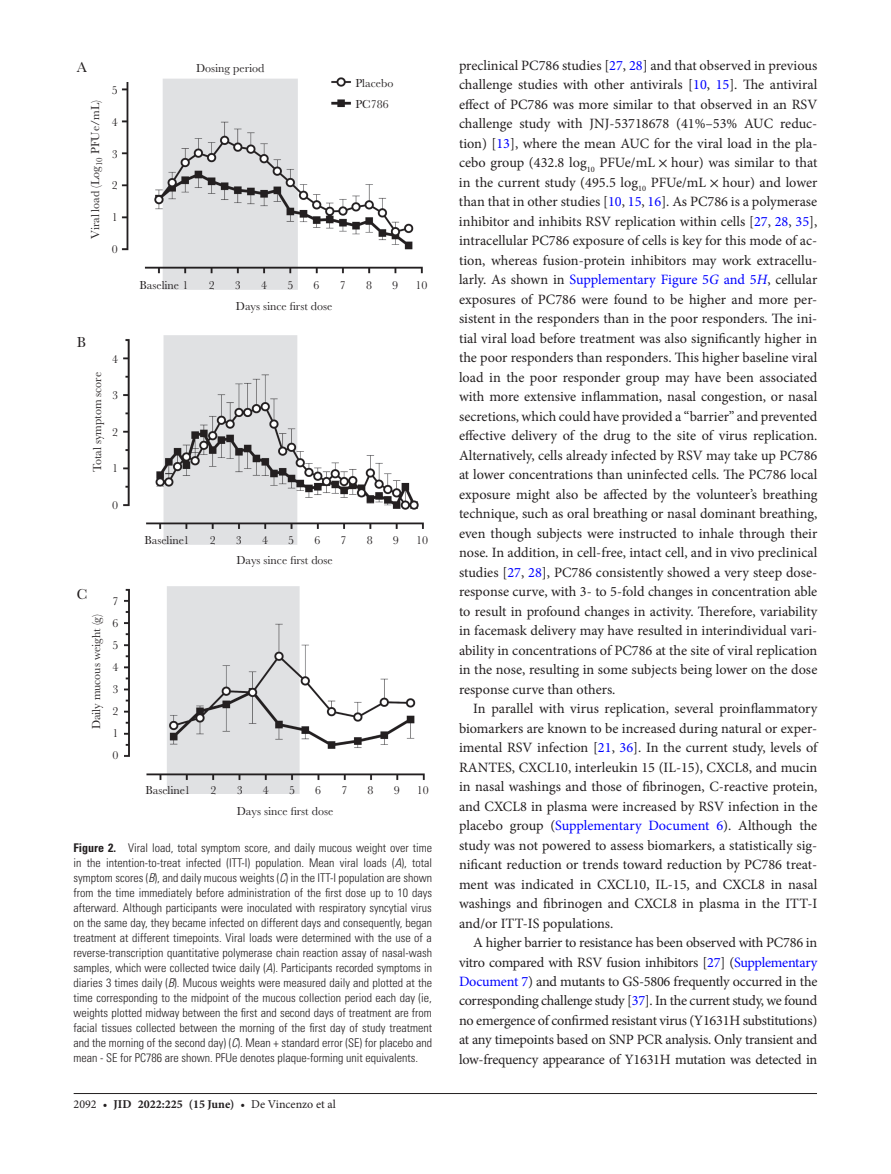
<style>
.page{position:relative;width:891px;height:1174px;background:#fff}
.page>*{position:absolute;margin:0;border:0;box-sizing:border-box;transform-origin:0 0}
.t1{font:15px "Baskerville MT Std";color:#231f20}
.t2{font:14.25px/19.5px "Minion Pro";letter-spacing:-.01em;color:#231f20;text-align:justify}
.t3{font:300 condensed 12px/15px "Univers LT Std";color:#231f20;text-align:justify}
.t4{font:12px/21.3px "Baskerville MT Std";color:#231f20}
.t5{font:12px "Minion Pro";color:#231f20}
.s1{font-weight:700}
.s2{font-style:italic}
.s3{color:#00f}
.s4{font-family:"STIX General"}
.s5{font-style:italic;color:#00f}
</style>
<div class="page">
<hr style="left:74px;top:1093px;width:743px;height:1px;background:#231f20">
<img style="left:121px;top:78px;width:301px;height:211px">
<img style="left:124px;top:586px;width:300px;height:208px">
<img style="left:123px;top:336px;width:300px;height:209px">
<p class="t1" style="left:77px;top:58px;width:12px">A</p>
<p class="t4" style="left:85px;top:239px;width:140px;rotate:-90deg">Viral load (Log<sub>10</sub> PFUe/mL)</p>
<p class="t4" style="left:112px;top:80px;width:7px">5</p>
<p class="t4" style="left:112px;top:111px;width:7px">4</p>
<p class="t4" style="left:112px;top:143px;width:7px">3</p>
<p class="t4" style="left:112px;top:175px;width:7px">2</p>
<p class="t4" style="left:112px;top:207px;width:7px">1</p>
<p class="t4" style="left:112px;top:238px;width:7px">0</p>
<p class="t1" style="left:77px;top:334px;width:11px">B</p>
<p class="t4" style="left:87px;top:472px;width:102px;rotate:-90deg">Total symptom score</p>
<p class="t4" style="left:112px;top:348px;width:7px">4</p>
<p class="t4" style="left:112px;top:385px;width:7px">3</p>
<p class="t4" style="left:112px;top:421px;width:7px">2</p>
<p class="t4" style="left:112px;top:458px;width:7px">1</p>
<p class="t4" style="left:112px;top:494px;width:7px">0</p>
<p class="t1" style="left:77px;top:586px;width:12px">C</p>
<p class="t4" style="left:86px;top:729px;width:117px;rotate:-90deg">Daily mucous weight (g)</p>
<p class="t4" style="left:113px;top:591px;width:7px">7</p>
<p class="t4" style="left:113px;top:613px;width:7px">6</p>
<p class="t4" style="left:113px;top:635px;width:7px">5</p>
<p class="t4" style="left:113px;top:657px;width:7px">4</p>
<p class="t4" style="left:113px;top:679px;width:7px">3</p>
<p class="t4" style="left:113px;top:701px;width:7px">2</p>
<p class="t4" style="left:113px;top:723px;width:7px">1</p>
<p class="t4" style="left:113px;top:745px;width:7px">0</p>
<p class="t4" style="left:196px;top:57px;width:70px">Dosing period</p>
<p class="t4" style="left:356px;top:72px;width:39px">Placebo<br>PC786</p>
<p class="t4" style="left:139px;top:274px;width:51px">Baseline 1</p>
<p class="t4" style="left:209px;top:274px;width:7px">2</p>
<p class="t4" style="left:235px;top:274px;width:7px">3</p>
<p class="t4" style="left:261px;top:274px;width:7px">4</p>
<p class="t4" style="left:287px;top:274px;width:7px">5</p>
<p class="t4" style="left:314px;top:274px;width:7px">6</p>
<p class="t4" style="left:340px;top:274px;width:7px">7</p>
<p class="t4" style="left:366px;top:274px;width:7px">8</p>
<p class="t4" style="left:392px;top:274px;width:7px">9</p>
<p class="t4" style="left:415px;top:274px;width:13px">10</p>
<p class="t4" style="left:236px;top:296px;width:98px">Days since first dose</p>
<p class="t4" style="left:144px;top:529px;width:47px">Baseline1</p>
<p class="t4" style="left:210px;top:529px;width:7px">2</p>
<p class="t4" style="left:236px;top:529px;width:7px">3</p>
<p class="t4" style="left:262px;top:529px;width:7px">4</p>
<p class="t4" style="left:288px;top:529px;width:7px">5</p>
<p class="t4" style="left:314px;top:529px;width:7px">6</p>
<p class="t4" style="left:341px;top:529px;width:7px">7</p>
<p class="t4" style="left:367px;top:529px;width:7px">8</p>
<p class="t4" style="left:393px;top:529px;width:7px">9</p>
<p class="t4" style="left:416px;top:529px;width:13px">10</p>
<p class="t4" style="left:236px;top:550px;width:98px">Days since first dose</p>
<p class="t4" style="left:145px;top:780px;width:47px">Baseline1</p>
<p class="t4" style="left:211px;top:780px;width:7px">2</p>
<p class="t4" style="left:237px;top:780px;width:7px">3</p>
<p class="t4" style="left:263px;top:780px;width:7px">4</p>
<p class="t4" style="left:289px;top:780px;width:7px">5</p>
<p class="t4" style="left:315px;top:780px;width:7px">6</p>
<p class="t4" style="left:341px;top:780px;width:7px">7</p>
<p class="t4" style="left:368px;top:780px;width:7px">8</p>
<p class="t4" style="left:394px;top:780px;width:7px">9</p>
<p class="t4" style="left:417px;top:780px;width:13px">10</p>
<p class="t4" style="left:237px;top:801px;width:98px">Days since first dose</p>
<p class="t3" style="left:74px;top:840px;width:360px"><span class="s1">Figure 2.</span> Viral load, total symptom score, and daily mucous weight over time in the intention-to-treat infected (ITT-I) population. Mean viral loads (<span class="s2">A</span>), total symptom scores (<span class="s2">B</span>), and daily mucous weights (<span class="s2">C</span>) in the ITT-I population are shown from the time immediately before administration of the first dose up to 10 days afterward. Although participants were inoculated with respiratory syncytial virus on the same day, they became infected on different days and consequently, began treatment at different timepoints. Viral loads were determined with the use of a reverse-transcription quantitative polymerase chain reaction assay of nasal-wash samples, which were collected twice daily (<span class="s2">A</span>). Participants recorded symptoms in diaries 3 times daily (<span class="s2">B</span>). Mucous weights were measured daily and plotted at the time corresponding to the midpoint of the mucous collection period each day (ie, weights plotted midway between the first and second days of treatment are from facial tissues collected between the morning of the first day of study treatment and the morning of the second day) (<span class="s2">C</span>). Mean + standard error (SE) for placebo and mean - SE for PC786 are shown. PFUe denotes plaque-forming unit equivalents.</p>
<p class="t5" style="left:74px;top:1096px;width:264px">2092 • <span class="s1">jid 2022:225 (15 June)</span> • De Vincenzo et al</p>
<p class="t2" style="left:459px;top:55px;width:360px">preclinical PC786 studies [<span class="s3">27</span>, <span class="s3">28</span>] and that observed in previous challenge studies with other antivirals [<span class="s3">10</span>, <span class="s3">15</span>]. The antiviral effect of PC786 was more similar to that observed in an RSV challenge study with JNJ-53718678 (41%–53% AUC reduc&shy;tion) [<span class="s3">13</span>], where the mean AUC for the viral load in the pla&shy;cebo group (432.8 log<sub>10</sub> PFUe/mL <span class="s4">×</span> hour) was similar to that in the current study (495.5 log<sub>10</sub> PFUe/mL <span class="s4">×</span> hour) and lower than that in other studies [<span class="s3">10</span>, <span class="s3">15</span>, <span class="s3">16</span>]. As PC786 is a polymerase inhibitor and inhibits RSV replication within cells [<span class="s3">27</span>, <span class="s3">28</span>, <span class="s3">35</span>], intracellular PC786 exposure of cells is key for this mode of ac&shy;tion, whereas fusion-protein inhibitors may work extracellu&shy;larly. As shown in <span class="s3">Supplementary Figure 5</span><span class="s5">G</span> <span class="s3">and 5</span><span class="s5">H</span>, cellular exposures of PC786 were found to be higher and more per&shy;sistent in the responders than in the poor responders. The ini&shy;tial viral load before treatment was also significantly higher in the poor responders than responders. This higher baseline viral load in the poor responder group may have been associated with more extensive inflammation, nasal congestion, or nasal secretions, which could have provided a “barrier” and prevented effective delivery of the drug to the site of virus replication.<br>Alternatively, cells already infected by RSV may take up PC786 at lower concentrations than uninfected cells. The PC786 local exposure might also be affected by the volunteer’s breathing technique, such as oral breathing or nasal dominant breathing, even though subjects were instructed to inhale through their nose. In addition, in cell-free, intact cell, and in vivo preclinical studies [<span class="s3">27</span>, <span class="s3">28</span>], PC786 consistently showed a very steep dose&shy;response curve, with 3- to 5-fold changes in concentration able to result in profound changes in activity. Therefore, variability in facemask delivery may have resulted in interindividual vari&shy;ability in concentrations of PC786 at the site of viral replication in the nose, resulting in some subjects being lower on the dose response curve than others.</p>
<p class="t2" style="left:459px;top:699px;width:360px;text-indent:14px">In parallel with virus replication, several proinflammatory biomarkers are known to be increased during natural or exper&shy;imental RSV infection [<span class="s3">21</span>, <span class="s3">36</span>]. In the current study, levels of RANTES, CXCL10, interleukin 15 (IL-15), CXCL8, and mucin in nasal washings and those of fibrinogen, C-reactive protein, and CXCL8 in plasma were increased by RSV infection in the placebo group (<span class="s3">Supplementary Document 6</span>). Although the study was not powered to assess biomarkers, a statistically sig&shy;nificant reduction or trends toward reduction by PC786 treat&shy;ment was indicated in CXCL10, IL-15, and CXCL8 in nasal washings and fibrinogen and CXCL8 in plasma in the ITT-I and/or ITT-IS populations.</p>
<p class="t2" style="left:459px;top:933px;width:360px;text-indent:14px">A higher barrier to resistance has been observed with PC786 in vitro compared with RSV fusion inhibitors [<span class="s3">27</span>] (<span class="s3">Supplementary Document 7</span>) and mutants to GS-5806 frequently occurred in the corresponding challenge study [<span class="s3">37</span>]. In the current study, we found no emergence of confirmed resistant virus (Y1631H substitutions) at any timepoints based on SNP PCR analysis. Only transient and low-frequency appearance of Y1631H mutation was detected in</p>
</div>
